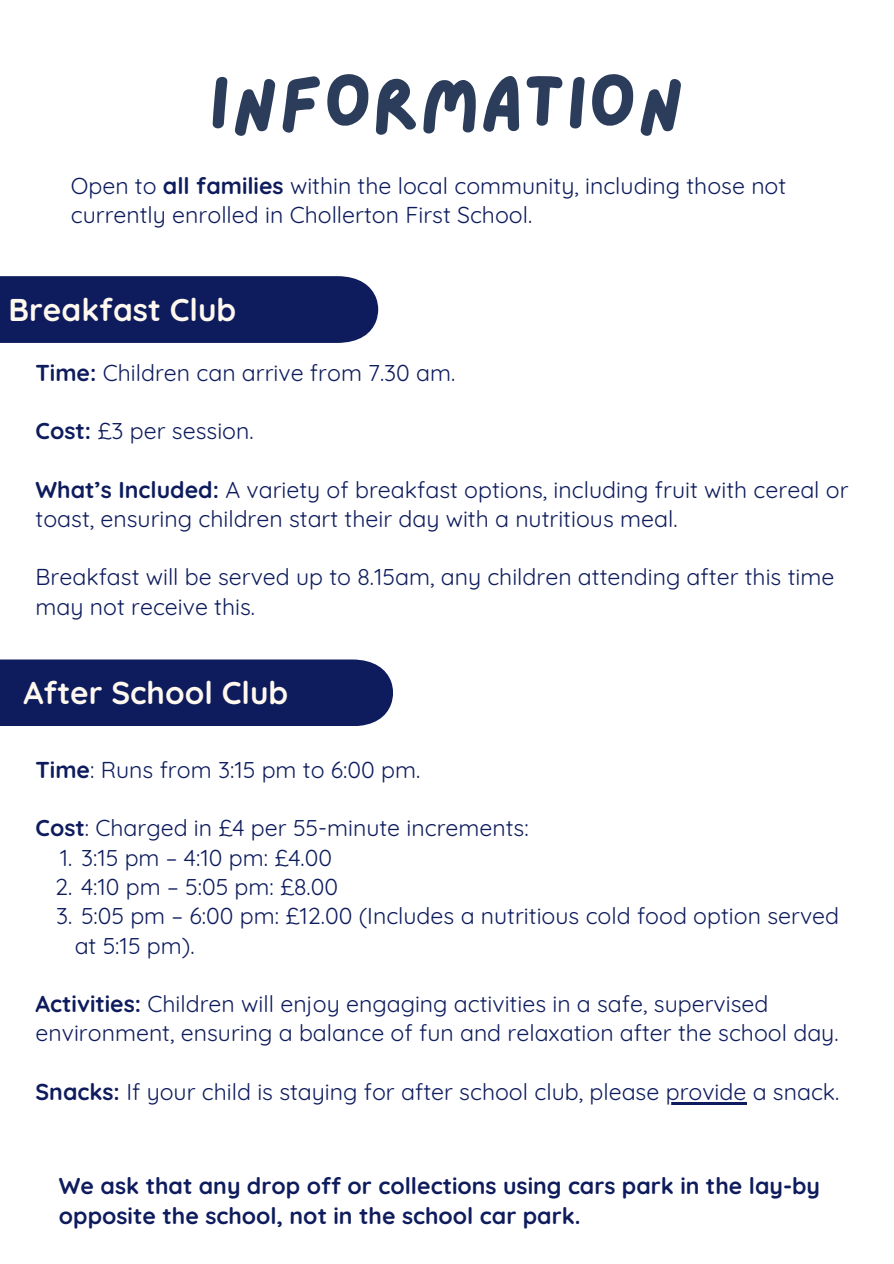
<style>
.page{position:relative;width:894px;height:1264px;background:#fff}
.page>*{position:absolute;margin:0;border:0;box-sizing:border-box;transform-origin:0 0}
.t1{font:75px "Lazydog";color:#2c3d5c}
.t2{font:700 31.5px "Quicksand";color:#fff8ee}
.t3{font:22.95px/29.2px "Quicksand";color:#0e1c5d}
.t4{font:700 22.95px/29.2px "Quicksand";color:#0e1c5d}
.s1{font-weight:700}
</style>
<div class="page">
<div style="left:0;top:276px;width:378px;height:67px;background:#0e1c5d"></div>
<div style="left:0;top:659px;width:393px;height:67px;background:#0e1c5d"></div>
<hr style="left:665px;top:1102px;width:81px;height:2px;background:#0e1c5d">
<h3 class="t1" style="left:209px;top:65px;width:477px">INFORMATION</h3>
<h1 class="t3" style="left:71px;top:171px;width:716px">Open to <span class="s1">all families</span> within the local community, including those not currently enrolled in Chollerton First School.</h1>
<p class="t2" style="left:9px;top:290px;width:229px">Breakfast Club</p>
<p class="t3" style="left:36px;top:357px;width:421px"><span class="s1">Time:</span> Children can arrive from 7.30 am.</p>
<h2 class="t3" style="left:36px;top:416px;width:219px"><span class="s1">Cost:</span> £3 per session.</h2>
<p class="t3" style="left:36px;top:474px;width:814px"><span class="s1">What’s Included:</span> A variety of breakfast options, including fruit with cereal or toast, ensuring children start their day with a nutritious meal.</p>
<p class="t3" style="left:36px;top:562px;width:800px">Breakfast will be served up to 8.15am, any children attending after this time may not receive this.</p>
<p class="t2" style="left:23px;top:672px;width:266px">After School Club</p>
<h2 class="t3" style="left:36px;top:754px;width:386px"><span class="s1">Time</span>: Runs from 3:15 pm to 6:00 pm.</h2>
<p class="t3" style="left:36px;top:813px;width:494px"><span class="s1">Cost</span>: Charged in £4 per 55-minute increments:</p>
<p class="t3" style="left:60px;top:842px;width:274px">1. 3:15 pm – 4:10 pm: £4.00</p>
<p class="t3" style="left:55px;top:871px;width:284px">2. 4:10 pm – 5:05 pm: £8.00</p>
<p class="t3" style="left:75px;top:901px;width:765px;text-indent:-19px">3. 5:05 pm – 6:00 pm: £12.00 (Includes a nutritious cold food option served at 5:15 pm).</p>
<p class="t3" style="left:36px;top:988px;width:804px"><span class="s1">Activities:</span> Children will enjoy engaging activities in a safe, supervised environment, ensuring a balance of fun and relaxation after the school day.</p>
<p class="t3" style="left:36px;top:1076px;width:805px"><span class="s1">Snacks:</span> If your child is staying for after school club, please provide a snack.</p>
<p class="t4" style="left:59px;top:1170px;width:762px">We ask that any drop off or collections using cars park in the lay-by opposite the school, not in the school car park.</p>
</div>
